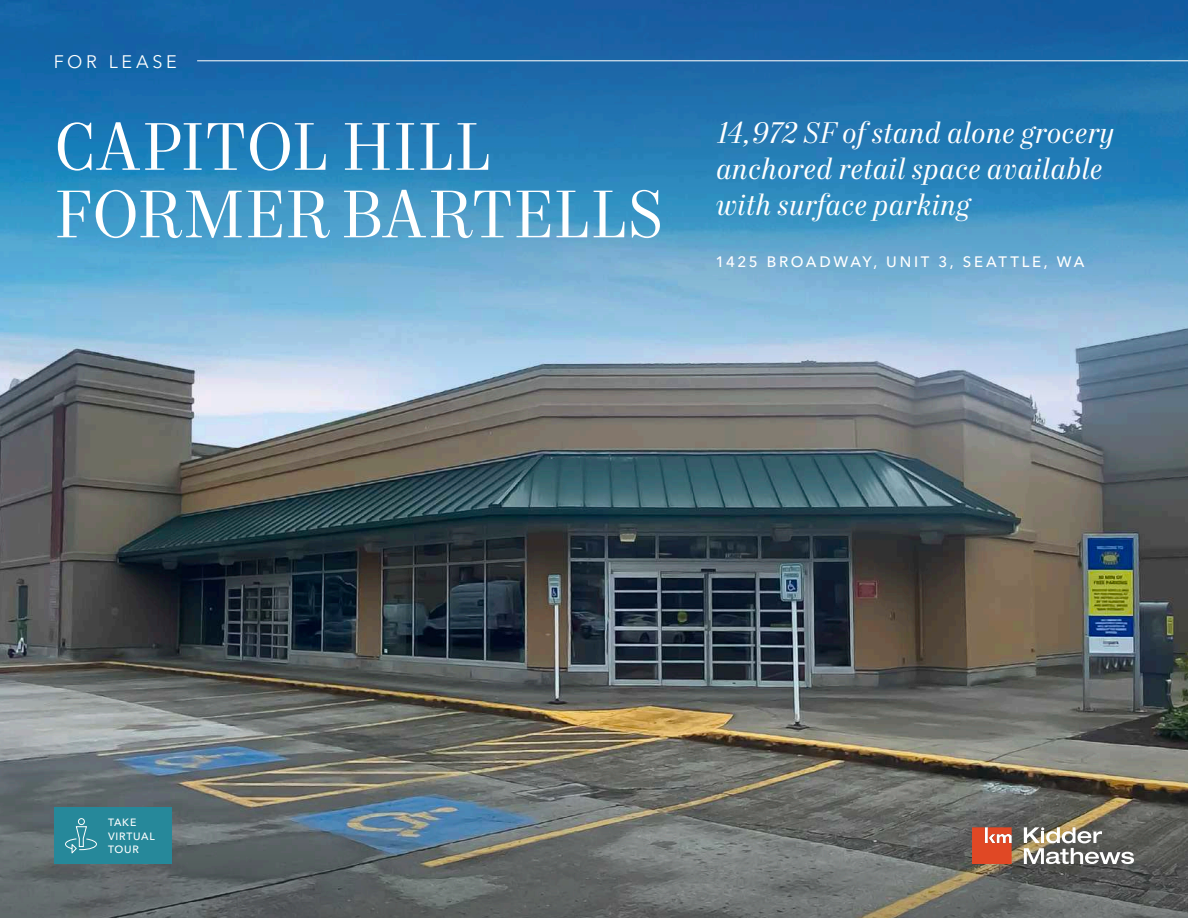
<style>
.page{position:relative;width:1188px;height:918px;background:#fff}
.page>*{position:absolute;margin:0;border:0;box-sizing:border-box;transform-origin:0 0}
.Headline_-_Level_1_-_White_2023{font:67.5px/67.5px "Mort Modern 08";letter-spacing:-.005em;color:#fff}
.Callout_Text_-_Italics_-_White_2023{font:italic 30px/36px "Mort Modern 08";letter-spacing:.01em;color:#fff}
.Section_Identifier_-_White_2023{font:18px "Avenir Next LT Pro";letter-spacing:.2em;color:#fff}
.Property_Address_-_White_2023{font:500 15px "Avenir Next LT Pro";letter-spacing:.18em;color:#fff}
.Other_Callout_Text_-_White_2023{font:500 10.5px/13.5px "Avenir Next LT Pro";letter-spacing:.075em;color:#fff}
</style>
<div class="page">
<img style="left:0;top:0;width:1188px;height:918px">
<div style="left:54px;top:807px;width:117px;height:57px;background:#26889a"></div>
<svg style="left:65px;top:818px;width:32px;height:35px"></svg>
<svg style="left:1024px;top:827px;width:110px;height:37px"></svg>
<svg style="left:972px;top:827px;width:40px;height:37px"></svg>
<hr style="left:197px;top:60px;width:991px;height:1px;background:#fff">
<p class="Section_Identifier_-_White_2023" style="left:54px;top:51px;width:125px">FOR LEASE</p>
<p class="Headline_-_Level_1_-_White_2023" style="left:54px;top:117px;width:611px">CAPITOL HILL<br>FORMER BARTELLS</p>
<p class="Callout_Text_-_Italics_-_White_2023" style="left:716px;top:116px;width:400px">14,972 SF of stand alone grocery anchored retail space available with surface parking</p>
<p class="Property_Address_-_White_2023" style="left:716px;top:253px;width:370px">1425 BROADWAY, UNIT 3, SEATTLE, WA</p>
<p class="Other_Callout_Text_-_White_2023" style="left:108px;top:816px;width:48px">TAKE<br>VIRTUAL<br>TOUR</p>
</div>
